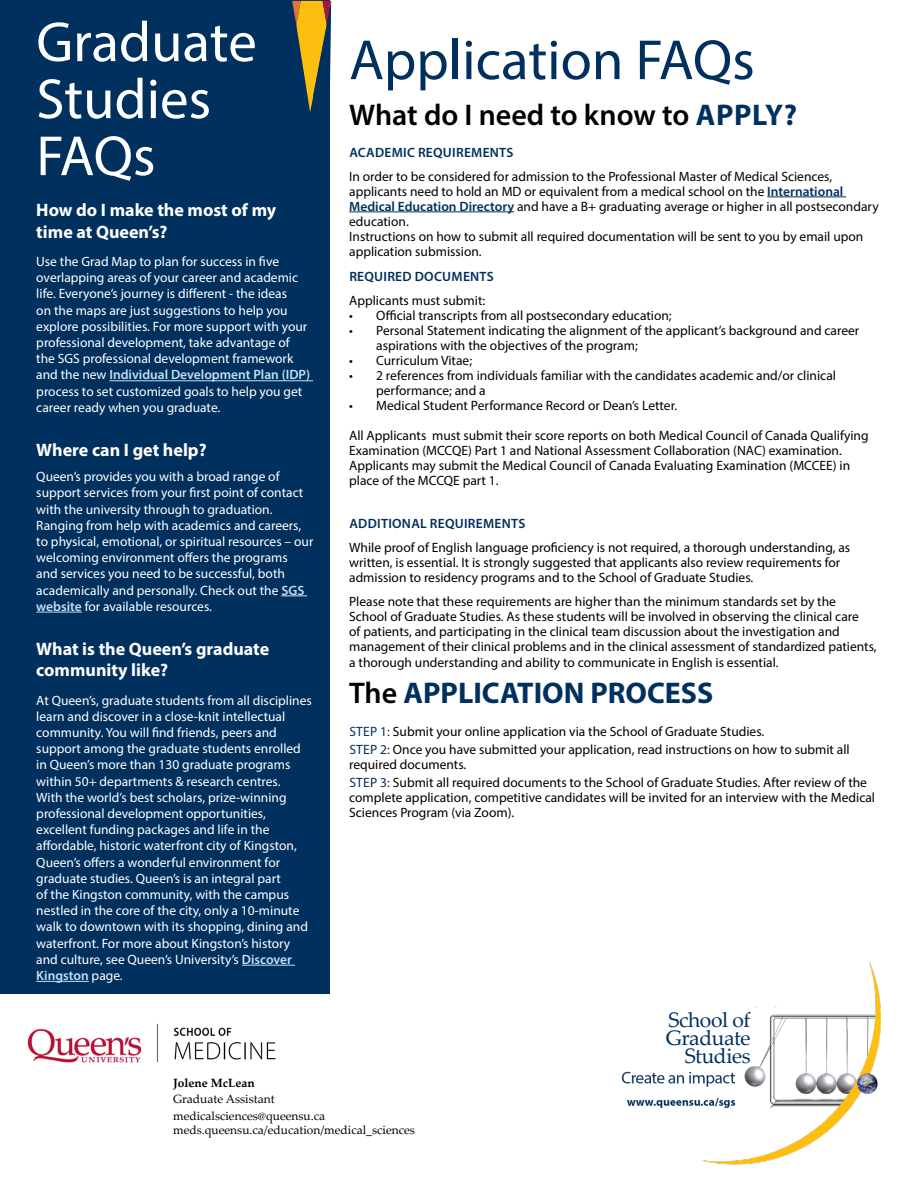
<style>
.page{position:relative;width:918px;height:1188px;background:#fff}
.page>*{position:absolute;margin:0;border:0;box-sizing:border-box;transform-origin:0 0}
.t1{font:57px/57px "Myriad Pro";color:#fff}
.t2{font:57px "Myriad Pro";color:#00305e}
.t3{font:600 30px "Myriad Pro";color:#000}
.t4{font:700 30px "Myriad Pro";color:#00305e}
.t5{font:21px/18px "Palatino Linotype";letter-spacing:-.02em;color:#00305e;text-align:right}
.t6{font:700 18px/21.6px "Myriad Pro";color:#fff}
.t7{font:13.5px/15px "Myriad Pro";color:#000}
.t8{font:13.5px/16.2px "Myriad Pro";color:#fff}
.t9{font:600 13.5px "Myriad Pro";letter-spacing:.02em;color:#00305e}
.t10{font:12px/16.5px "Palatino Linotype";color:#000}
.t11{font:700 12px "Palatino Linotype";color:#000}
.s1{font-weight:600;color:#c1e1f3}
.s2{font-weight:600;color:#c2e1f3}
.s3{font-weight:700;color:#00305e}
.s4{font-weight:600;color:#00305e}
.s5{font-weight:600;color:#000}
.s6{color:#00305e}
</style>
<div class="page">
<div style="left:0;top:0;width:330px;height:994px;background:#00305e"></div>
<svg style="left:292px;top:1px;width:39px;height:111px"></svg>
<img style="left:27px;top:1024px;width:249px;height:39px">
<hr style="left:109px;top:380px;width:204px;height:1px;background:#c1e1f3">
<svg style="left:281px;top:596px;width:26px;height:1px"></svg>
<hr style="left:36px;top:612px;width:46px;height:1px;background:#c1e1f3">
<hr style="left:242px;top:965px;width:53px;height:1px;background:#c2e1f3">
<hr style="left:36px;top:981px;width:53px;height:1px;background:#c2e1f3">
<hr style="left:767px;top:197px;width:79px;height:1px;background:#00305e">
<hr style="left:349px;top:212px;width:165px;height:1px;background:#00305e">
<img style="left:621px;top:960px;width:260px;height:205px">
<h1 class="t1" style="left:36px;top:13px;width:222px">Graduate<br>Studies<br>FAQs</h1>
<h3 class="t6" style="left:36px;top:199px;width:241px">How do I make the most of my time at Queen’s?</h3>
<p class="t8" style="left:36px;top:253px;width:275px">Use the Grad Map to plan for success in five overlapping areas of your career and academic life. Everyone’s journey is different - the ideas<br>on the maps are just suggestions to help you explore possibilities. For more support with your professional development, take advantage of the SGS professional development framework and the new <span class="s1">Individual Development Plan (IDP) </span>process to set customized goals to help you get career ready when you graduate.</p>
<h3 class="t6" style="left:36px;top:438px;width:172px">Where can I get help?</h3>
<p class="t8" style="left:36px;top:468px;width:279px">Queen’s provides you with a broad range of support services from your first point of contact with the university through to graduation.<br>Ranging from help with academics and careers, to physical, emotional, or spiritual resources – our welcoming environment offers the programs<br>and services you need to be successful, both academically and personally. Check out the <span class="s1">SGS website</span> for available resources.</p>
<h3 class="t6" style="left:36px;top:637px;width:234px">What is the Queen’s graduate community like?</h3>
<p class="t8" style="left:36px;top:692px;width:277px">At Queen’s, graduate students from all disciplines learn and discover in a close-knit intellectual community. You will find friends, peers and support among the graduate students enrolled in Queen’s more than 130 graduate programs within 50+ departments &amp; research centres.<br>With the world’s best scholars, prize-winning professional development opportunities, excellent funding packages and life in the affordable, historic waterfront city of Kingston, Queen’s offers a wonderful environment for graduate studies. Queen’s is an integral part<br>of the Kingston community, with the campus nestled in the core of the city, only a 10-minute walk to downtown with its shopping, dining and waterfront. For more about Kingston’s history and culture, see Queen’s University’s <span class="s2">Discover Kingston</span> page.</p>
<h1 class="t2" style="left:349px;top:25px;width:407px">Application FAQs</h1>
<h2 class="t3" style="left:349px;top:96px;width:449px">What do I need to know to <span class="s3">APPLY?</span></h2>
<p class="t9" style="left:349px;top:143px;width:166px">ACADEMIC REQUIREMENTS</p>
<p class="t7" style="left:349px;top:168px;width:531px">In order to be considered for admission to the Professional Master of Medical Sciences, applicants need to hold an MD or equivalent from a medical school on the <span class="s4">International Medical Education Directory</span> and have a B+ graduating average or higher in all postsecondary education.<br>Instructions on how to submit all required documentation will be sent to you by email upon application submission.</p>
<p class="t9" style="left:349px;top:268px;width:146px">REQUIRED DOCUMENTS</p>
<p class="t7" style="left:349px;top:292px;width:138px">Applicants must submit:</p>
<p class="t7" style="left:349px;top:307px;width:324px">• Official transcripts from all postsecondary education;</p>
<p class="t7" style="left:376px;top:322px;width:485px;text-indent:-27px">• Personal Statement indicating the alignment of the applicant’s background and career aspirations with the objectives of the program;</p>
<p class="t7" style="left:349px;top:352px;width:124px">• Curriculum Vitae;</p>
<p class="t7" style="left:376px;top:367px;width:461px;text-indent:-27px">• 2 references from individuals familiar with the candidates academic and/or clinical performance; and a</p>
<p class="t7" style="left:349px;top:397px;width:330px">• Medical Student Performance Record or Dean’s Letter.</p>
<p class="t7" style="left:349px;top:427px;width:521px">All Applicants must submit their score reports on both Medical Council of Canada Qualifying Examination (MCCQE) Part 1 and National Assessment Collaboration (NAC) examination.<br>Applicants may submit the Medical Council of Canada Evaluating Examination (MCCEE) in place of the MCCQE part 1.</p>
<p class="t9" style="left:349px;top:515px;width:178px">ADDITIONAL REQUIREMENTS</p>
<p class="t7" style="left:349px;top:540px;width:503px">While proof of English language proficiency is not required, a thorough understanding, as written, is essential. It is strongly suggested that applicants also review requirements for admission to residency programs and to the School of Graduate Studies.</p>
<p class="t7" style="left:349px;top:594px;width:529px">Please note that these requirements are higher than the minimum standards set by the School of Graduate Studies. As these students will be involved in observing the clinical care<br>of patients, and participating in the clinical team discussion about the investigation and management of their clinical problems and in the clinical assessment of standardized patients, a thorough understanding and ability to communicate in English is essential.</p>
<h2 class="t4" style="left:349px;top:673px;width:366px"><span class="s5">The</span> APPLICATION PROCESS</h2>
<p class="t7" style="left:349px;top:722px;width:502px;line-height:18px"><span class="s6">STEP 1:</span> Submit your online application via the School of Graduate Studies.<br><span class="s6">STEP 2:</span> Once you have submitted your application, read instructions on how to submit all</p>
<p class="t7" style="left:349px;top:755px;width:519px;line-height:18px">required documents.<br><span class="s6">STEP 3:</span> Submit all required documents to the School of Graduate Studies. After review of the</p>
<p class="t7" style="left:349px;top:790px;width:527px">complete application, competitive candidates will be invited for an interview with the Medical<br>Sciences Program (via Zoom).</p>
<h3 class="t5" style="left:666px;top:1010px;width:86px">School of<br>Graduate<br>Studies</h3>
<p class="t11" style="left:173px;top:1074px;width:83px">Jolene McLean</p>
<p class="t10" style="left:173px;top:1090px;width:154px">Graduate Assistant medicalsciences@queensu.ca</p>
<p class="t10" style="left:173px;top:1121px;width:243px">meds.queensu.ca/education/medical_sciences</p>
</div>
